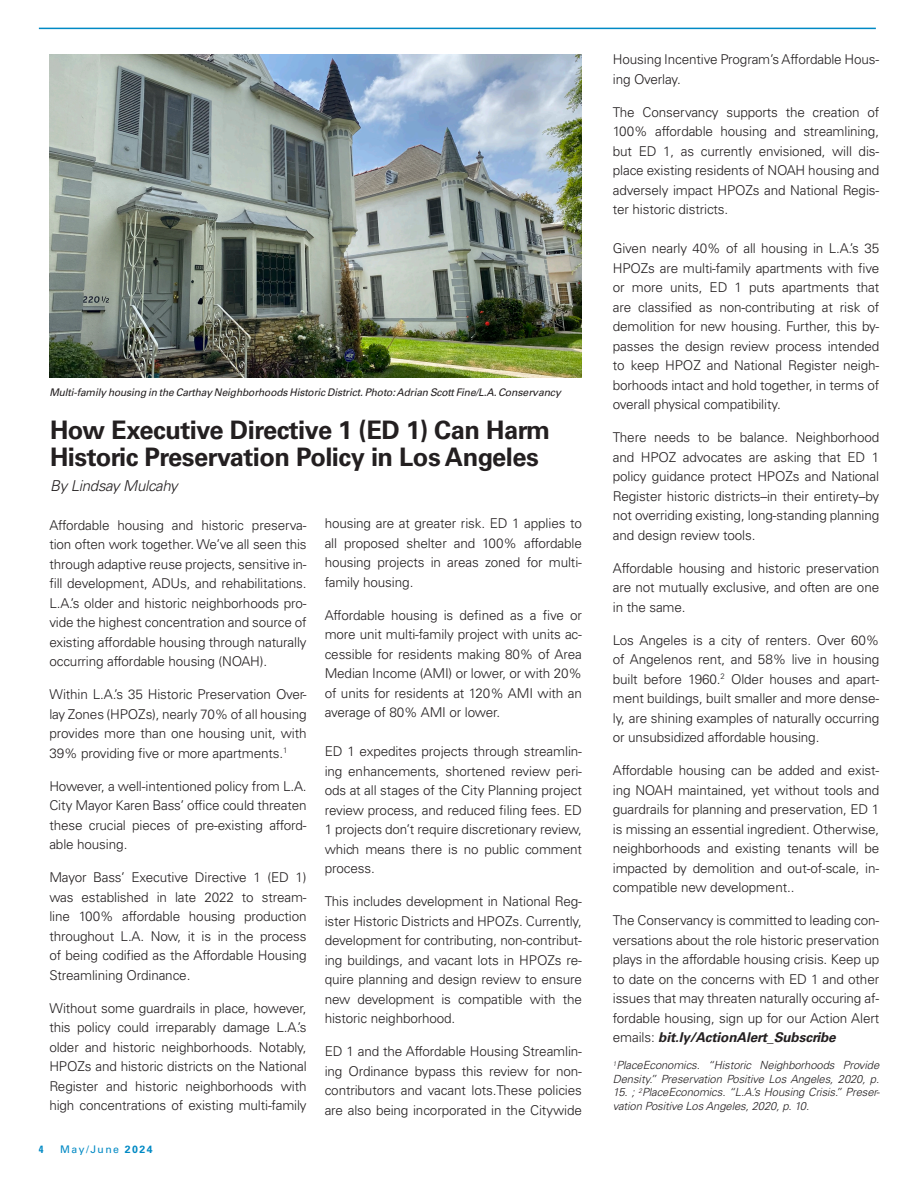
<style>
.page{position:relative;width:918px;height:1188px;background:#fff}
.page>*{position:absolute;margin:0;border:0;box-sizing:border-box;transform-origin:0 0}
.a_Headline{font:700 25.5px/27px "Univers LT Std";letter-spacing:-.02em;color:#231f20}
.a_Headline-2{font:italic 300 15px "Univers LT Std";letter-spacing:-.02em;color:#231f20}
.t1{font:300 13.5px/19.5px "Univers LT Std";letter-spacing:-.01em;color:#231f20;text-align:justify}
.t2{font:italic 300 11.25px/13.5px "Univers LT Std";letter-spacing:-.01em;color:#231f20}
.a_Caption{font:italic 10.5px "Univers LT Std";letter-spacing:-.015em;color:#231f20}
.t3{font:10.5px "Univers LT Std";letter-spacing:.14em;color:#0089c4}
.t4{font:700 condensed 10.5px "Univers LT Std";color:#0089c4}
.s1{font-weight:700}
.s2{font-weight:700;font-style:italic}
</style>
<div class="page">
<hr style="left:39px;top:28px;width:837px;height:1px;background:#0089c4">
<img style="left:49px;top:55px;width:533px;height:322px">
<p class="a_Caption" style="left:49px;top:386px;width:513px">Multi-family housing in the Carthay Neighborhoods Historic District. Photo: Adrian Scott Fine/L.A. Conservancy</p>
<p class="a_Headline" style="left:50px;top:417px;width:502px">How Executive Directive 1 (ED 1) Can Harm<br>Historic Preservation Policy in Los Angeles</p>
<p class="a_Headline-2" style="left:50px;top:477px;width:129px">By Lindsay Mulcahy</p>
<p class="t1" style="left:49px;top:515px;width:259px">Affordable housing and historic preserva&shy;tion often work together. We’ve all seen this through adaptive reuse projects, sensitive in&shy;fill development, ADUs, and rehabilitations.<br>L.A.’s older and historic neighborhoods pro&shy;vide the highest concentration and source of existing affordable housing through naturally occurring affordable housing (NOAH).</p>
<p class="t1" style="left:49px;top:685px;width:259px">Within L.A.’s 35 Historic Preservation Over&shy;lay Zones (HPOZs), nearly 70% of all housing provides more than one housing unit, with 39% providing five or more apartments.<sup>1</sup></p>
<p class="t1" style="left:49px;top:776px;width:259px">However, a well-intentioned policy from L.A.<br>City Mayor Karen Bass’ office could threaten these crucial pieces of pre-existing afford&shy;able housing.</p>
<p class="t1" style="left:49px;top:868px;width:259px">Mayor Bass’ Executive Directive 1 (ED 1) was established in late 2022 to stream&shy;line 100% affordable housing production throughout L.A. Now, it is in the process of being codified as the Affordable Housing Streamlining Ordinance.</p>
<p class="t1" style="left:49px;top:998px;width:259px">Without some guardrails in place, however, this policy could irreparably damage L.A.’s older and historic neighborhoods. Notably, HPOZs and historic districts on the National Register and historic neighborhoods with high concentrations of existing multi-family</p>
<p class="t4" style="left:39px;top:1143px;width:6px">4</p>
<p class="t3" style="left:60px;top:1143px;width:94px">May/June <span class="s1">2024</span></p>
<p class="t1" style="left:325px;top:514px;width:259px">housing are at greater risk. ED 1 applies to all proposed shelter and 100% affordable housing projects in areas zoned for multi&shy;family housing.</p>
<p class="t1" style="left:325px;top:605px;width:259px">Affordable housing is defined as a five or more unit multi-family project with units ac&shy;cessible for residents making 80% of Area Median Income (AMI) or lower, or with 20% of units for residents at 120% AMI with an average of 80% AMI or lower.</p>
<p class="t1" style="left:325px;top:742px;width:259px">ED 1 expedites projects through streamlin&shy;ing enhancements, shortened review peri&shy;ods at all stages of the City Planning project review process, and reduced filing fees. ED 1 projects don’t require discretionary review, which means there is no public comment process.</p>
<p class="t1" style="left:325px;top:892px;width:259px">This includes development in National Reg&shy;ister Historic Districts and HPOZs. Currently, development for contributing, non-contribut&shy;ing buildings, and vacant lots in HPOZs re&shy;quire planning and design review to ensure new development is compatible with the historic neighborhood.</p>
<p class="t1" style="left:325px;top:1042px;width:259px">ED 1 and the Affordable Housing Streamlin&shy;ing Ordinance bypass this review for non&shy;contributors and vacant lots.These policies are also being incorporated in the Citywide</p>
<p class="t1" style="left:613px;top:50px;width:268px">Housing Incentive Program’s Affordable Hous&shy;ing Overlay.</p>
<p class="t1" style="left:613px;top:102px;width:268px">The Conservancy supports the creation of 100% affordable housing and streamlining, but ED 1, as currently envisioned, will dis&shy;place existing residents of NOAH housing and adversely impact HPOZs and National Regis&shy;ter historic districts.</p>
<p class="t1" style="left:613px;top:239px;width:268px">Given nearly 40% of all housing in L.A.’s 35<br>HPOZs are multi-family apartments with five or more units, ED 1 puts apartments that are classified as non-contributing at risk of demolition for new housing. Further, this by&shy;passes the design review process intended to keep HPOZ and National Register neigh&shy;borhoods intact and hold together, in terms of overall physical compatibility.</p>
<p class="t1" style="left:613px;top:428px;width:268px">There needs to be balance. Neighborhood and HPOZ advocates are asking that ED 1 policy guidance protect HPOZs and National Register historic districts–in their entirety–by not overriding existing, long-standing planning and design review tools.</p>
<p class="t1" style="left:613px;top:558px;width:268px">Affordable housing and historic preservation are not mutually exclusive, and often are one in the same.</p>
<p class="t1" style="left:613px;top:630px;width:268px">Los Angeles is a city of renters. Over 60% of Angelenos rent, and 58% live in housing built before 1960.<sup>2</sup> Older houses and apart&shy;ment buildings, built smaller and more dense&shy;ly, are shining examples of naturally occurring or unsubsidized affordable housing.</p>
<p class="t1" style="left:613px;top:761px;width:268px">Affordable housing can be added and exist&shy;ing NOAH maintained, yet without tools and guardrails for planning and preservation, ED 1 is missing an essential ingredient. Otherwise, neighborhoods and existing tenants will be impacted by demolition and out-of-scale, in&shy;compatible new development..</p>
<p class="t1" style="left:613px;top:911px;width:268px">The Conservancy is committed to leading con&shy;versations about the role historic preservation plays in the affordable housing crisis. Keep up to date on the concerns with ED 1 and other issues that may threaten naturally occuring af&shy;fordable housing, sign up for our Action Alert emails: <span class="s2">bit.ly/ActionAlert_Subscribe</span></p>
<p class="t2" style="left:613px;top:1059px;width:268px"><sup>1</sup>PlaceEconomics. “Historic Neighborhoods Provide<br>Density.” Preservation Positive Los Angeles, 2020, p.</p>
<p class="t2" style="left:613px;top:1086px;width:268px">15. ; <sup>2</sup>PlaceEconomics. “L.A.’s Housing Crisis.” Preser&shy;vation Positive Los Angeles, 2020, p. 10.</p>
</div>
